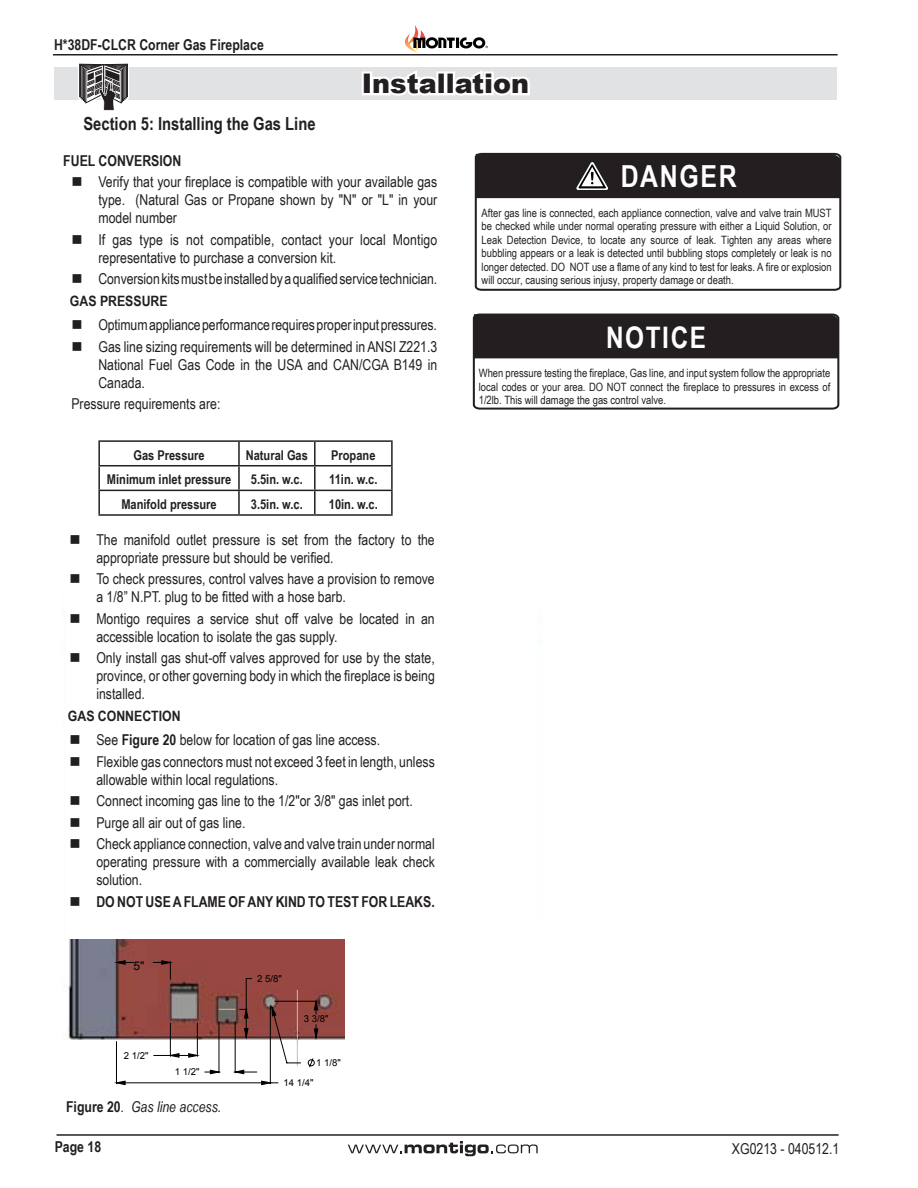
<style>
.page{position:relative;width:918px;height:1188px;background:#fff}
.page>*{position:absolute;margin:0;border:0;box-sizing:border-box;transform-origin:0 0}
.t1{font:700 30.3px "Arial Narrow";letter-spacing:.055em;color:#fff}
.t2{font:700 29.7px "Arial Narrow";letter-spacing:.055em;color:#fff}
.t3{font:900 27px "Arial";color:#231f20}
.t4{font:700 18px "Arial Narrow";color:#231f20}
.t5{font:15px/18px "Arial Narrow";color:#231f20}
.t6{font:700 15px "Arial Narrow";color:#231f20}
.t7{font:italic 15px "Arial Narrow";color:#231f20}
.t8{font:700 14.25px "Arial Narrow";color:#231f20;scale:1.05 1}
.t9{font:700 13.5px "Arial Narrow";color:#231f20}
.t10{font:12px "Arial";color:#000}
.t11{font:11.55px/13.5px "Arial Narrow";color:#231f20;text-align:justify}
.t12{font:9.6px "Arial";color:#000}
.s1{font-weight:700}
.s2{font-weight:700;font-style:normal}
</style>
<div class="page">
<hr style="left:53px;top:54px;width:785px;height:2px;background:#231f20">
<svg style="left:405px;top:25px;width:83px;height:28px"></svg>
<hr style="left:57px;top:1134px;width:782px;height:2px;background:#231f20">
<svg style="left:348px;top:1141px;width:190px;height:15px"></svg>
<div style="left:54px;top:67px;width:783px;height:33px;background:#e1e2e4"></div>
<div style="left:362px;top:72px;width:10px;height:23px;border:4px solid #fff"></div>
<svg style="left:369px;top:70px;width:74px;height:26px"></svg>
<div style="left:436px;top:72px;width:10px;height:23px;border:4px solid #fff"></div>
<div style="left:445px;top:72px;width:10px;height:23px;border:4px solid #fff"></div>
<svg style="left:450px;top:70px;width:80px;height:26px"></svg>
<svg style="left:78px;top:63px;width:51px;height:48px"></svg>
<img style="left:63px;top:611px;width:478px;height:429px">
<svg style="left:116px;top:960px;width:203px;height:126px"></svg>
<div style="left:66px;top:572px;width:469px;height:367px;background:#fff"></div>
<hr style="left:98px;top:440px;width:141px;height:2px;background:#231f20">
<hr style="left:98px;top:442px;width:2px;height:23px;background:#231f20">
<hr style="left:239px;top:440px;width:76px;height:2px;background:#231f20">
<hr style="left:238px;top:442px;width:2px;height:23px;background:#231f20">
<hr style="left:315px;top:440px;width:78px;height:2px;background:#231f20">
<hr style="left:314px;top:442px;width:2px;height:23px;background:#231f20">
<hr style="left:391px;top:442px;width:2px;height:23px;background:#231f20">
<hr style="left:98px;top:465px;width:141px;height:1px;background:#231f20">
<hr style="left:98px;top:466px;width:2px;height:24px;background:#231f20">
<hr style="left:239px;top:465px;width:76px;height:1px;background:#231f20">
<hr style="left:238px;top:466px;width:2px;height:24px;background:#231f20">
<hr style="left:315px;top:465px;width:78px;height:1px;background:#231f20">
<hr style="left:314px;top:466px;width:2px;height:24px;background:#231f20">
<hr style="left:391px;top:466px;width:2px;height:24px;background:#231f20">
<hr style="left:98px;top:490px;width:141px;height:1px;background:#231f20">
<hr style="left:98px;top:491px;width:2px;height:23px;background:#231f20">
<hr style="left:239px;top:490px;width:76px;height:1px;background:#231f20">
<hr style="left:238px;top:491px;width:2px;height:23px;background:#231f20">
<hr style="left:315px;top:490px;width:78px;height:1px;background:#231f20">
<hr style="left:314px;top:491px;width:2px;height:23px;background:#231f20">
<hr style="left:391px;top:491px;width:2px;height:23px;background:#231f20">
<hr style="left:98px;top:514px;width:141px;height:2px;background:#231f20">
<hr style="left:239px;top:514px;width:76px;height:2px;background:#231f20">
<hr style="left:315px;top:514px;width:78px;height:2px;background:#231f20">
<svg style="left:474px;top:152px;width:368px;height:139px"></svg>
<div style="left:476px;top:154px;width:364px;height:44px;background:#231f20"></div>
<svg style="left:472px;top:313px;width:368px;height:97px"></svg>
<div style="left:346px;top:918px;width:199px;height:189px;background:#fff"></div>
<p class="t6" style="left:54px;top:33px;width:211px">H*38DF-CLCR Corner Gas Fireplace</p>
<p class="t4" style="left:83px;top:110px;width:234px">Section 5: Installing the Gas Line</p>
<h3 class="t3" style="left:362px;top:64px;width:169px">Installation</h3>
<p class="t6" style="left:63px;top:149px;width:118px">FUEL CONVERSION</p>
<p class="t5" style="left:98px;top:173px;width:340px;text-align:justify">Verify that your fireplace is compatible with your available gas type. (Natural Gas or Propane shown by "N" or "L" in your model number</p>
<p class="t5" style="left:98px;top:230px;width:340px">If gas type is not compatible, contact your local Montigo representative to purchase a conversion kit.</p>
<p class="t5" style="left:98px;top:270px;width:340px">Conversion kits must be installed by a qualified service technician.</p>
<p class="t8" style="left:70px;top:290px;width:95px">GAS PRESSURE</p>
<p class="t5" style="left:98px;top:314px;width:340px;line-height:21.5px">Optimum appliance performance requires proper input pressures.<br>Gas line sizing requirements will be determined in ANSI Z221.3</p>
<p class="t5" style="left:98px;top:355px;width:340px">National Fuel Gas Code in the USA and CAN/CGA B149 in<br>Canada.</p>
<p class="t5" style="left:71px;top:395px;width:151px">Pressure requirements are:</p>
<p class="t9" style="left:133px;top:445px;width:73px">Gas Pressure</p>
<p class="t9" style="left:246px;top:445px;width:64px">Natural Gas</p>
<p class="t9" style="left:331px;top:445px;width:46px">Propane</p>
<p class="t9" style="left:107px;top:469px;width:126px">Minimum inlet pressure</p>
<p class="t9" style="left:251px;top:469px;width:53px">5.5in. w.c.</p>
<p class="t9" style="left:329px;top:469px;width:50px">11in. w.c.</p>
<p class="t9" style="left:121px;top:494px;width:97px">Manifold pressure</p>
<p class="t9" style="left:251px;top:494px;width:53px">3.5in. w.c.</p>
<p class="t9" style="left:329px;top:494px;width:50px">10in. w.c.</p>
<p class="t5" style="left:96px;top:530px;width:340px">The manifold outlet pressure is set from the factory to the appropriate pressure but should be verified.</p>
<p class="t5" style="left:96px;top:570px;width:340px">To check pressures, control valves have a provision to remove a 1/8” N.PT. plug to be fitted with a hose barb.</p>
<p class="t5" style="left:96px;top:609px;width:340px">Montigo requires a service shut off valve be located in an accessible location to isolate the gas supply.</p>
<p class="t5" style="left:96px;top:649px;width:340px;text-align:justify">Only install gas shut-off valves approved for use by the state, province, or other governing body in which the fireplace is being installed.</p>
<p class="t8" style="left:68px;top:705px;width:107px">GAS CONN ECTION</p>
<p class="t5" style="left:96px;top:729px;width:340px;line-height:21.5px">See <span class="s1">Figure 20</span> below for location of gas line access.<br>Flexible gas connectors must not exceed 3 feet in length, unless</p>
<p class="t5" style="left:96px;top:768px;width:340px;line-height:21.5px">allowable within local regulations.<br>Connect incoming gas line to the 1/2"or 3/8" gas inlet port.<br>Purge all air out of gas line.<br>Check appliance connection, valve and valve train under normal</p>
<p class="t5" style="left:96px;top:853px;width:340px">operating pressure with a commercially available leak check solution.</p>
<p class="t6" style="left:96px;top:890px;width:340px">DO NOT USE A FLAME OF ANY KIND TO TEST FOR LEAKS.</p>
<p class="t10" style="left:134px;top:958px;width:12px">5"</p>
<p class="t12" style="left:124px;top:1049px;width:26px">2 1/2"</p>
<p class="t12" style="left:175px;top:1065px;width:26px">1 1/2"</p>
<p class="t7" style="left:66px;top:1096px;width:157px"><span class="s2">Figure 20</span>. Gas line access.</p>
<p class="t12" style="left:257px;top:972px;width:26px">2 5/8"</p>
<p class="t12" style="left:304px;top:1013px;width:26px">3 3/8"</p>
<p class="t12" style="left:316px;top:1056px;width:26px">1 1/8"</p>
<p class="t12" style="left:284px;top:1076px;width:32px">14 1/4"</p>
<h1 class="t1" style="left:621px;top:153px;width:118px">DANGER</h1>
<p class="t11" style="left:482px;top:205px;width:352px">After gas line is connected, each appliance connection, valve and valve train MUST be checked while under normal operating pressure with either a Liquid Solution, or Leak Detection Device, to locate any source of leak. Tighten any areas where bubbling appears or a leak is detected until bubbling stops completely or leak is no longer detected. DO NOT use a flame of any kind to test for leaks. A fire or explosion will occur, causing serious injusy, property damage or death.</p>
<h2 class="t2" style="left:606px;top:315px;width:102px">NOTICE</h2>
<p class="t11" style="left:479px;top:366px;width:353px">When pressure testing the fireplace, Gas line, and input system follow the appropriate local codes or your area. DO NOT connect the fireplace to pressures in excess of 1/2lb. This will damage the gas control valve.</p>
<p class="t6" style="left:55px;top:1135px;width:48px">Page 18</p>
<p class="t5" style="left:732px;top:1139px;width:109px">XG0213 - 040512.1</p>
</div>
